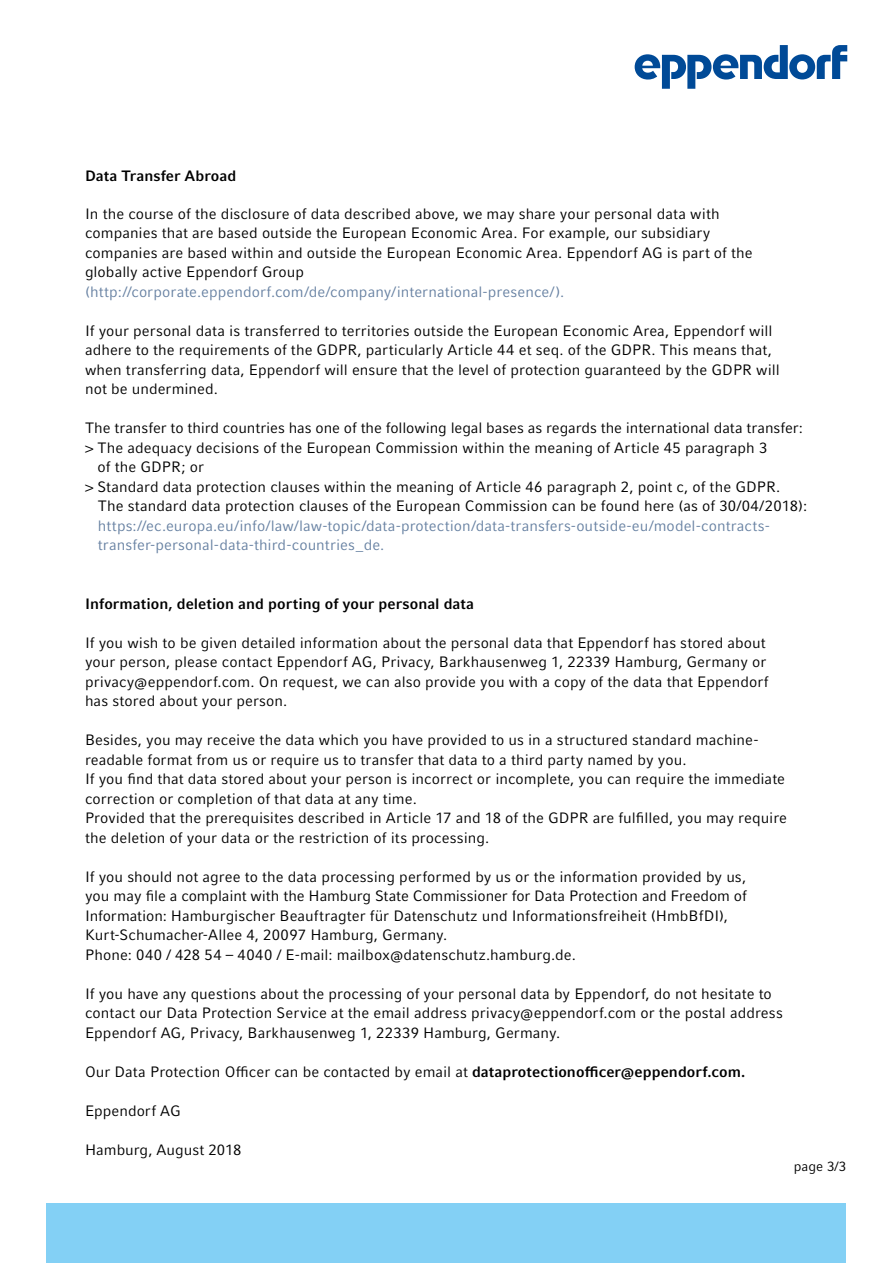
<style>
.page{position:relative;width:893px;height:1263px;background:#fff}
.page>*{position:absolute;margin:0;border:0;box-sizing:border-box;transform-origin:0 0}
.Cover_01_Headline_2{font:15px/19.5px "Compatil Factfor Eppendorf";letter-spacing:.005em;color:#000}
.Cover_01_Headline_2-2{font:15px/19.5px "Compatil Factfor Eppendorf";letter-spacing:.005em;color:#6781a2}
.Cover_01_Headline_2-3{font:700 15px "Compatil Factfor Eppendorf";color:#000}
.t1{font:13.5px "Compatil Factfor Eppendorf";color:#000}
.s1{color:#000}
.s2{font-weight:700}
</style>
<div class="page">
<svg style="left:635px;top:45px;width:212px;height:44px"></svg>
<div style="left:47px;top:1203px;width:799px;height:60px;background:#83d0f5"></div>
<p class="Cover_01_Headline_2-3" style="left:85px;top:167px;width:153px">Data Transfer Abroad</p>
<p class="Cover_01_Headline_2" style="left:85px;top:204px;width:636px">In the course of the disclosure of data described above, we may share your personal data with</p>
<p class="Cover_01_Headline_2" style="left:85px;top:223px;width:627px">companies that are based outside the European Economic Area. For example, our subsidiary</p>
<p class="Cover_01_Headline_2" style="left:85px;top:243px;width:669px">companies are based within and outside the European Economic Area. Eppendorf AG is part of the</p>
<p class="Cover_01_Headline_2" style="left:85px;top:262px;width:220px">globally active Eppendorf Group</p>
<p class="Cover_01_Headline_2-2" style="left:85px;top:282px;width:481px">(http://corporate.eppendorf.com/de/company/international-presence/).</p>
<p class="Cover_01_Headline_2" style="left:85px;top:321px;width:689px">If your personal data is transferred to territories outside the European Economic Area, Eppendorf will</p>
<p class="Cover_01_Headline_2" style="left:85px;top:340px;width:696px">adhere to the requirements of the GDPR, particularly Article 44 et seq. of the GDPR. This means that, when transferring data, Eppendorf will ensure that the level of protection guaranteed by the GDPR will</p>
<p class="Cover_01_Headline_2" style="left:85px;top:379px;width:135px">not be undermined.</p>
<p class="Cover_01_Headline_2" style="left:85px;top:418px;width:720px">The transfer to third countries has one of the following legal bases as regards the international data transfer:</p>
<p class="Cover_01_Headline_2" style="left:85px;top:438px;width:684px">&gt; The adequacy decisions of the European Commission within the meaning of Article 45 paragraph 3</p>
<p class="Cover_01_Headline_2" style="left:98px;top:457px;width:108px">of the GDPR; or</p>
<p class="Cover_01_Headline_2" style="left:85px;top:477px;width:697px">&gt; Standard data protection clauses within the meaning of Article 46 paragraph 2, point c, of the GDPR.</p>
<p class="Cover_01_Headline_2-2" style="left:98px;top:496px;width:711px"><span class="s1">The standard data protection clauses of the European Commission can be found here (as of 30/04/2018): </span>https://ec.europa.eu/info/law/law-topic/data-protection/data-transfers-outside-eu/model-contracts-</p>
<p class="Cover_01_Headline_2-2" style="left:98px;top:535px;width:288px">transfer-personal-data-third-countries_de.</p>
<p class="Cover_01_Headline_2-3" style="left:85px;top:595px;width:391px">Information, deletion and porting of your personal data</p>
<p class="Cover_01_Headline_2" style="left:85px;top:633px;width:682px">If you wish to be given detailed information about the personal data that Eppendorf has stored about</p>
<p class="Cover_01_Headline_2" style="left:85px;top:652px;width:683px">your person, please contact Eppendorf AG, Privacy, Barkhausenweg 1, 22339 Hamburg, Germany or</p>
<p class="Cover_01_Headline_2" style="left:85px;top:672px;width:685px">privacy@eppendorf.com. On request, we can also provide you with a copy of the data that Eppendorf</p>
<p class="Cover_01_Headline_2" style="left:85px;top:691px;width:204px">has stored about your person.</p>
<p class="Cover_01_Headline_2" style="left:85px;top:730px;width:675px">Besides, you may receive the data which you have provided to us in a structured standard machine-</p>
<p class="Cover_01_Headline_2" style="left:85px;top:750px;width:603px">readable format from us or require us to transfer that data to a third party named by you.</p>
<p class="Cover_01_Headline_2" style="left:85px;top:769px;width:702px">If you find that data stored about your person is incorrect or incomplete, you can require the immediate correction or completion of that data at any time.</p>
<p class="Cover_01_Headline_2" style="left:85px;top:808px;width:703px">Provided that the prerequisites described in Article 17 and 18 of the GDPR are fulfilled, you may require the deletion of your data or the restriction of its processing.</p>
<p class="Cover_01_Headline_2" style="left:85px;top:867px;width:663px">If you should not agree to the data processing performed by us or the information provided by us,</p>
<p class="Cover_01_Headline_2" style="left:85px;top:886px;width:663px">you may file a complaint with the Hamburg State Commissioner for Data Protection and Freedom of</p>
<p class="Cover_01_Headline_2" style="left:85px;top:906px;width:645px">Information: Hamburgischer Beauftragter für Datenschutz und Informationsfreiheit (HmbBfDI),</p>
<p class="Cover_01_Headline_2" style="left:85px;top:925px;width:364px">Kurt-Schumacher-Allee 4, 20097 Hamburg, Germany.</p>
<p class="Cover_01_Headline_2" style="left:85px;top:945px;width:492px">Phone: 040 / 428 54 – 4040 / E-mail: mailbox@datenschutz.hamburg.de.</p>
<p class="Cover_01_Headline_2" style="left:85px;top:984px;width:688px">If you have any questions about the processing of your personal data by Eppendorf, do not hesitate to</p>
<p class="Cover_01_Headline_2" style="left:85px;top:1003px;width:699px">contact our Data Protection Service at the email address privacy@eppendorf.com or the postal address<br>Eppendorf AG, Privacy, Barkhausenweg 1, 22339 Hamburg, Germany.</p>
<p class="Cover_01_Headline_2" style="left:85px;top:1062px;width:662px">Our Data Protection Officer can be contacted by email at <span class="s2">dataprotectionofficer@eppendorf.com.</span></p>
<p class="Cover_01_Headline_2" style="left:85px;top:1101px;width:97px">Eppendorf AG</p>
<p class="Cover_01_Headline_2" style="left:85px;top:1140px;width:158px">Hamburg, August 2018</p>
<p class="t1" style="left:794px;top:1158px;width:54px">page 3/3</p>
</div>
